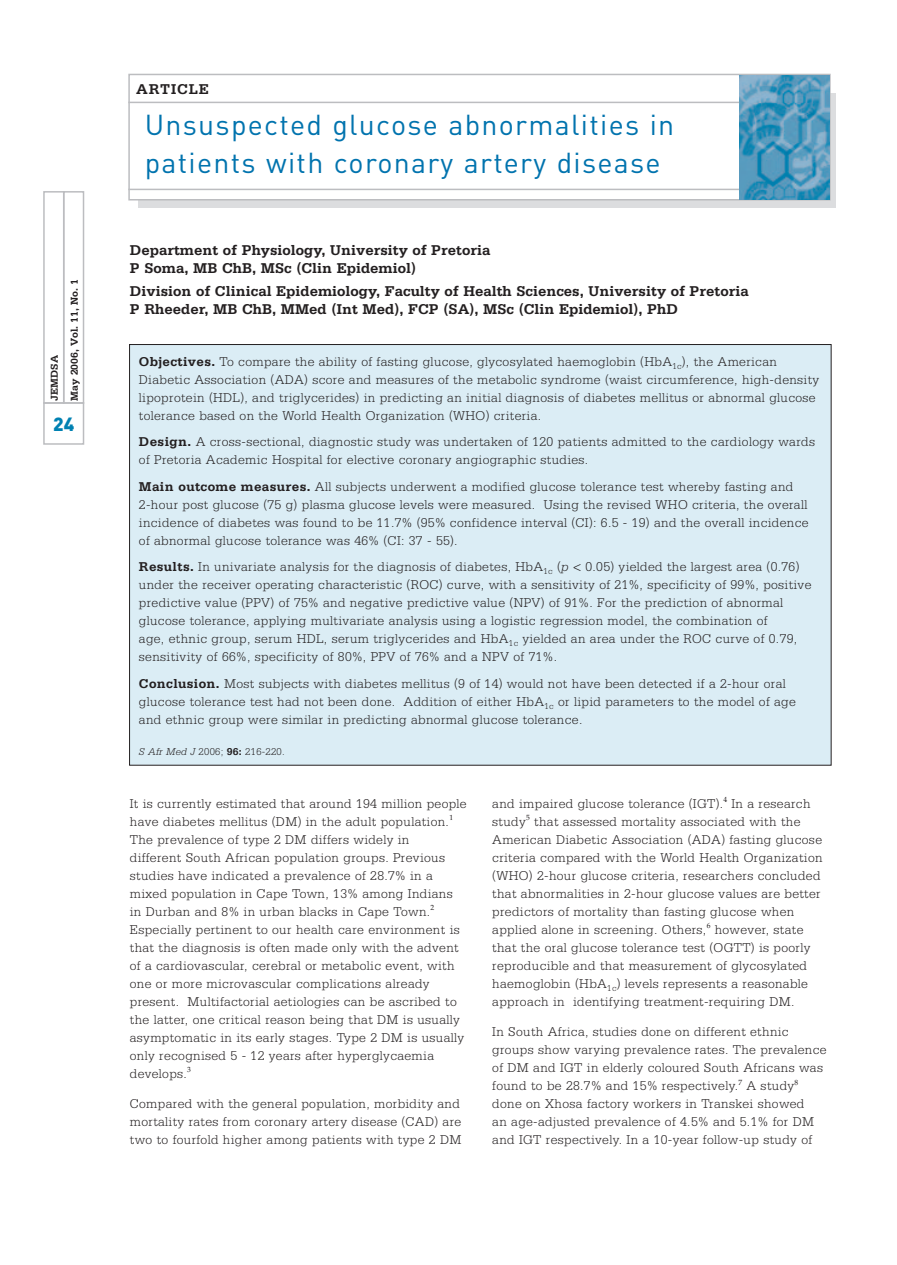
<style>
.page{position:relative;width:897px;height:1265px;background:#fff}
.page>*{position:absolute;margin:0;border:0;box-sizing:border-box;transform-origin:0 0}
.t1{font:28.5px/37.5px "DIN";letter-spacing:.045em;color:#0073ae}
.t2{font:900 18.9px "DIN";color:#0081b2}
.t3{font:700 15px/18px "Serifa";color:#231f20}
.t4{font:700 15px "Serifa";letter-spacing:.05em;color:#231f20}
.t5{font:300 13.5px/18px "Serifa";letter-spacing:.025em;color:#231f20}
.t6{font:700 10.5px/19.8px "Serifa";color:#231f20}
.t7{font:300 10.5px "Serifa";letter-spacing:.025em;color:#231f20}
.s1{font-weight:700}
.s2{font-style:italic}
</style>
<div class="page">
<div style="left:43px;top:402px;width:41px;height:43px;border:2px solid #bcbdc0"></div>
<div style="left:43px;top:191px;width:21px;height:213px;border:2px solid #bcbdc0"></div>
<div style="left:63px;top:191px;width:21px;height:213px;border:2px solid #bcbdc0"></div>
<div style="left:138px;top:93px;width:697px;height:114px;background:linear-gradient(to bottom,#d0d1d3,#d3d4d6)"></div>
<div style="left:129px;top:74px;width:700px;height:126px;background:#fff"></div>
<div style="left:128px;top:74px;width:702px;height:126px;border:2px solid #bcbdc0"></div>
<hr style="left:128px;top:102px;width:611px;height:1px;background:#bcbdc0">
<hr style="left:128px;top:189px;width:611px;height:1px;background:#bcbdc0">
<img style="left:739px;top:75px;width:89px;height:124px">
<div style="left:129px;top:344px;width:701px;height:421px;background:#dbedf5"></div>
<p class="t6" style="left:44px;top:401px;width:123px;rotate:-90deg">JEMDSA<br>May 2006, Vol. 11, No. 1</p>
<h2 class="t2" style="left:53px;top:412px;width:23px">24</h2>
<p class="t4" style="left:136px;top:80px;width:72px">article</p>
<h1 class="t1" style="left:145px;top:105px;width:530px">Unsuspected glucose abnormalities in patients with coronary artery disease</h1>
<p class="t3" style="left:130px;top:241px;width:362px">Department of Physiology, University of Pretoria<br>P Soma, MB ChB, MSc (Clin Epidemiol)</p>
<p class="t3" style="left:130px;top:281px;width:620px">Division of Clinical Epidemiology, Faculty of Health Sciences, University of Pretoria<br>P Rheeder, MB ChB, MMed (Int Med), FCP (SA), MSc (Clin Epidemiol), PhD</p>
<p class="t5" style="left:139px;top:352px;width:681px"><span class="s1">Objectives.</span> To compare the ability of fasting glucose, glycosylated haemoglobin (HbA<sub>1c</sub>), the American Diabetic Association (ADA) score and measures of the metabolic syndrome (waist circumference, high-density lipoprotein (HDL), and triglycerides) in predicting an initial diagnosis of diabetes mellitus or abnormal glucose tolerance based on the World Health Organization (WHO) criteria.</p>
<p class="t5" style="left:139px;top:433px;width:677px"><span class="s1">Design.</span> A cross-sectional, diagnostic study was undertaken of 120 patients admitted to the cardiology wards of Pretoria Academic Hospital for elective coronary angiographic studies.</p>
<p class="t5" style="left:139px;top:477px;width:670px"><span class="s1">Main outcome measures.</span> All subjects underwent a modified glucose tolerance test whereby fasting and 2-hour post glucose (75 g) plasma glucose levels were measured. Using the revised WHO criteria, the overall incidence of diabetes was found to be 11.7% (95% confidence interval (CI): 6.5 - 19) and the overall incidence of abnormal glucose tolerance was 46% (CI: 37 - 55).</p>
<p class="t5" style="left:139px;top:558px;width:673px"><span class="s1">Results.</span> In univariate analysis for the diagnosis of diabetes, HbA<sub>1c</sub> (<span class="s2">p</span> &lt; 0.05) yielded the largest area (0.76) under the receiver operating characteristic (ROC) curve, with a sensitivity of 21%, specificity of 99%, positive predictive value (PPV) of 75% and negative predictive value (NPV) of 91%. For the prediction of abnormal glucose tolerance, applying multivariate analysis using a logistic regression model, the combination of<br>age, ethnic group, serum HDL, serum triglycerides and HbA<sub>1c</sub> yielded an area under the ROC curve of 0.79, sensitivity of 66%, specificity of 80%, PPV of 76% and a NPV of 71%.</p>
<p class="t5" style="left:139px;top:674px;width:658px"><span class="s1">Conclusion.</span> Most subjects with diabetes mellitus (9 of 14) would not have been detected if a 2-hour oral glucose tolerance test had not been done. Addition of either HbA<sub>1c</sub> or lipid parameters to the model of age and ethnic group were similar in predicting abnormal glucose tolerance.</p>
<p class="t7" style="left:139px;top:745px;width:147px"><span class="s2">S Afr Med J</span> 2006; <span class="s1">96:</span> 216-220.</p>
<p class="t5" style="left:130px;top:794px;width:338px">It is currently estimated that around 194 million people have diabetes mellitus (DM) in the adult population.<sup>1<br></sup>The prevalence of type 2 DM differs widely in<br>different South African population groups. Previous studies have indicated a prevalence of 28.7% in a mixed population in Cape Town, 13% among Indians in Durban and 8% in urban blacks in Cape Town.<sup>2<br></sup>Especially pertinent to our health care environment is that the diagnosis is often made only with the advent of a cardiovascular, cerebral or metabolic event, with one or more microvascular complications already present. Multifactorial aetiologies can be ascribed to the latter, one critical reason being that DM is usually asymptomatic in its early stages. Type 2 DM is usually only recognised 5 - 12 years after hyperglycaemia develops.<sup>3</sup></p>
<p class="t5" style="left:130px;top:1094px;width:333px;text-align:justify">Compared with the general population, morbidity and mortality rates from coronary artery disease (CAD) are two to fourfold higher among patients with type 2 DM</p>
<p class="t5" style="left:492px;top:794px;width:331px">and impaired glucose tolerance (IGT).<sup>4</sup> In a research study<sup>5</sup> that assessed mortality associated with the American Diabetic Association (ADA) fasting glucose criteria compared with the World Health Organization (WHO) 2-hour glucose criteria, researchers concluded that abnormalities in 2-hour glucose values are better predictors of mortality than fasting glucose when applied alone in screening. Others,<sup>6</sup> however, state that the oral glucose tolerance test (OGTT) is poorly reproducible and that measurement of glycosylated haemoglobin (HbA<sub>1c</sub>) levels represents a reasonable approach in identifying treatment-requiring DM.</p>
<p class="t5" style="left:492px;top:1022px;width:335px">In South Africa, studies done on different ethnic groups show varying prevalence rates. The prevalence of DM and IGT in elderly coloured South Africans was found to be 28.7% and 15% respectively.<sup>7</sup> A study<sup>8 </sup>done on Xhosa factory workers in Transkei showed<br>an age-adjusted prevalence of 4.5% and 5.1% for DM and IGT respectively. In a 10-year follow-up study of</p>
</div>
